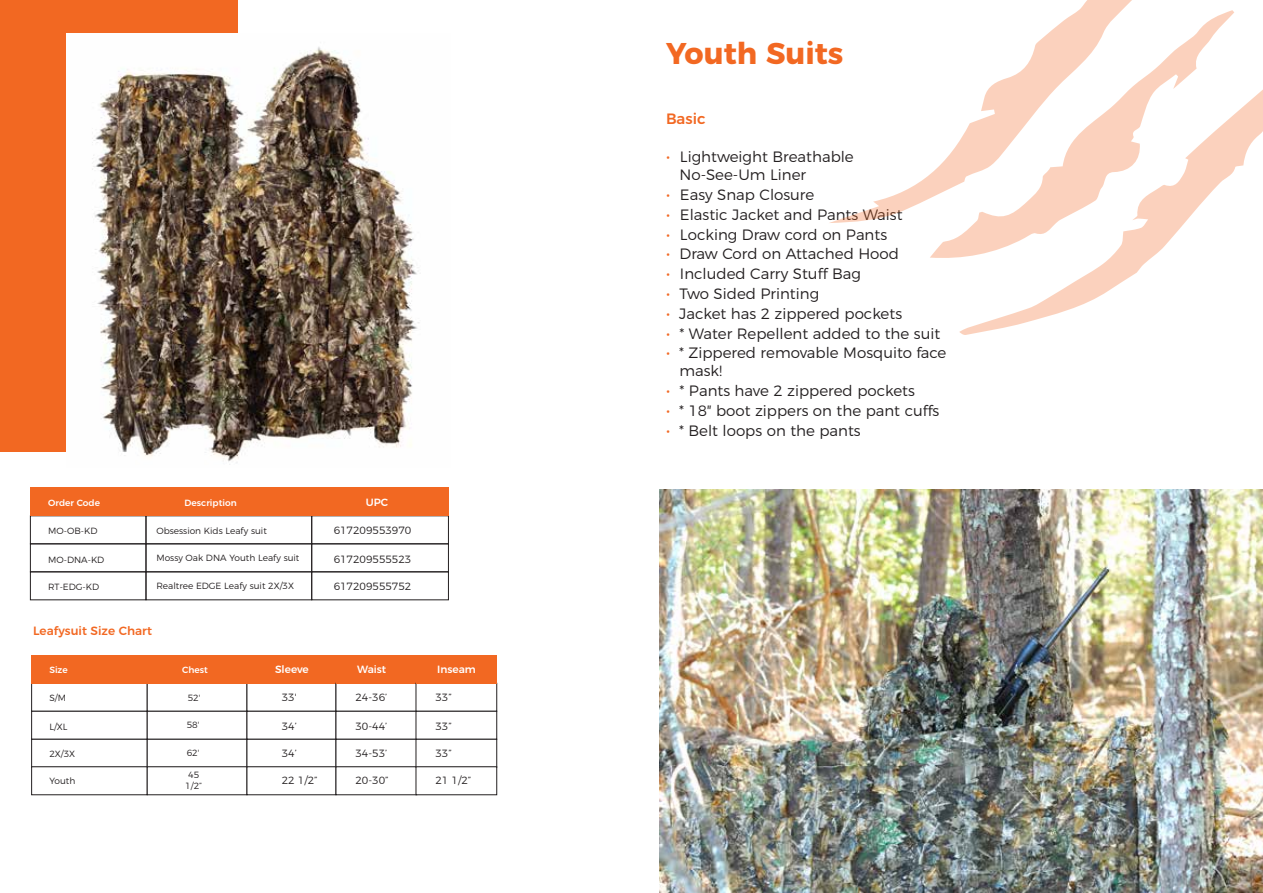
<style>
.page{position:relative;width:1263px;height:893px;background:#fff}
.page>*{position:absolute;margin:0;border:0;box-sizing:border-box;transform-origin:0 0}
.t1{font:700 30px "Montserrat";color:#f26822}
.t2{font:300 15px/18px "Montserrat";color:#231f20}
.t3{font:500 15px "Montserrat";color:#f26822}
.t4{font:500 12px "Montserrat";color:#f26822}
.t5{font:300 10.5px "Montserrat";color:#231f20}
.t6{font:500 10.5px "Montserrat";color:#fff}
.t7{font:300 9px/10.8px "Montserrat";color:#231f20;text-align:center}
.t8{font:500 9px "Montserrat";color:#fff}
.s1{font-size:16.5px;color:#f26822}
</style>
<div class="page">
<div style="left:0;top:0;width:237px;height:451px;background:#f26822"></div>
<svg style="left:829px;top:0;width:303px;height:223px"></svg>
<svg style="left:959px;top:89px;width:304px;height:246px"></svg>
<svg style="left:930px;top:10px;width:304px;height:250px"></svg>
<div style="left:30px;top:515px;width:116px;height:29px;border:1px solid #231f20"></div>
<div style="left:30px;top:543px;width:116px;height:29px;border:1px solid #231f20"></div>
<div style="left:146px;top:543px;width:166px;height:29px;border:1px solid #231f20"></div>
<div style="left:311px;top:543px;width:138px;height:29px;border:1px solid #231f20"></div>
<div style="left:30px;top:571px;width:116px;height:29px;border:1px solid #231f20"></div>
<div style="left:146px;top:571px;width:166px;height:29px;border:1px solid #231f20"></div>
<div style="left:311px;top:571px;width:138px;height:29px;border:1px solid #231f20"></div>
<div style="left:30px;top:488px;width:116px;height:28px;background:#f26822"></div>
<div style="left:146px;top:488px;width:168px;height:28px;background:#f26822"></div>
<div style="left:311px;top:488px;width:137px;height:28px;background:#f26822"></div>
<img style="left:659px;top:490px;width:604px;height:403px">
<div style="left:31px;top:711px;width:117px;height:29px;background:#fff;border:1px solid #231f20"></div>
<div style="left:147px;top:711px;width:100px;height:29px;background:#fff;border:1px solid #231f20"></div>
<div style="left:247px;top:711px;width:89px;height:29px;background:#fff;border:1px solid #231f20"></div>
<div style="left:31px;top:739px;width:117px;height:29px;background:#fff;border:1px solid #231f20"></div>
<div style="left:147px;top:739px;width:100px;height:29px;background:#fff;border:1px solid #231f20"></div>
<div style="left:247px;top:739px;width:89px;height:29px;background:#fff;border:1px solid #231f20"></div>
<div style="left:32px;top:655px;width:115px;height:28px;background:#f26822"></div>
<div style="left:147px;top:655px;width:100px;height:28px;background:#f26822"></div>
<div style="left:247px;top:655px;width:89px;height:28px;background:#f26822"></div>
<div style="left:336px;top:711px;width:81px;height:29px;background:#fff;border:1px solid #231f20"></div>
<div style="left:336px;top:739px;width:81px;height:29px;background:#fff;border:1px solid #231f20"></div>
<div style="left:336px;top:655px;width:81px;height:28px;background:#f26822"></div>
<div style="left:31px;top:766px;width:117px;height:29px;background:#fff;border:1px solid #231f20"></div>
<div style="left:147px;top:766px;width:100px;height:29px;background:#fff;border:1px solid #231f20"></div>
<div style="left:247px;top:766px;width:89px;height:29px;background:#fff;border:1px solid #231f20"></div>
<div style="left:336px;top:766px;width:81px;height:29px;background:#fff;border:1px solid #231f20"></div>
<div style="left:416px;top:711px;width:81px;height:29px;background:#fff;border:1px solid #231f20"></div>
<div style="left:416px;top:739px;width:81px;height:29px;background:#fff;border:1px solid #231f20"></div>
<div style="left:416px;top:655px;width:81px;height:28px;background:#f26822"></div>
<div style="left:416px;top:766px;width:81px;height:29px;background:#fff;border:1px solid #231f20"></div>
<img style="left:66px;top:33px;width:354px;height:432px">
<p class="t8" style="left:48px;top:495px;width:53px">Order Code</p>
<p class="t8" style="left:185px;top:495px;width:54px">Description</p>
<p class="t6" style="left:366px;top:493px;width:24px">UPC</p>
<p class="t7" style="left:48px;top:524px;width:51px">MO-OB-KD</p>
<p class="t7" style="left:156px;top:524px;width:112px">Obsession Kids Leafy suit</p>
<p class="t7" style="left:156px;top:552px;width:145px">Mossy Oak DNA Youth Leafy suit</p>
<p class="t7" style="left:156px;top:579px;width:139px">Realtree EDGE Leafy suit 2X/3X</p>
<p class="t7" style="left:48px;top:554px;width:58px">MO-DNA-KD</p>
<p class="t7" style="left:48px;top:580px;width:53px">RT-EDG-KD</p>
<p class="t5" style="left:334px;top:522px;width:79px">617209553970</p>
<p class="t5" style="left:334px;top:551px;width:79px">617209555523</p>
<p class="t5" style="left:334px;top:578px;width:79px">617209555752</p>
<p class="t4" style="left:33px;top:621px;width:120px">Leafysuit Size Chart</p>
<p class="t8" style="left:49px;top:662px;width:20px">Size</p>
<p class="t8" style="left:182px;top:662px;width:27px">Chest</p>
<p class="t6" style="left:275px;top:661px;width:35px">Sleeve</p>
<p class="t6" style="left:357px;top:661px;width:31px">Waist</p>
<p class="t7" style="left:49px;top:692px;width:18px">S/M</p>
<p class="t7" style="left:188px;top:692px;width:14px">52'</p>
<p class="t7" style="left:187px;top:719px;width:14px">58'</p>
<p class="t7" style="left:187px;top:747px;width:14px">62'</p>
<p class="t7" style="left:49px;top:721px;width:20px">L/XL</p>
<p class="t7" style="left:49px;top:748px;width:27px">2X/3X</p>
<p class="t5" style="left:282px;top:689px;width:16px">33'</p>
<p class="t5" style="left:282px;top:718px;width:17px">34’</p>
<p class="t5" style="left:282px;top:745px;width:17px">34’</p>
<p class="t5" style="left:355px;top:689px;width:33px">24-36’</p>
<p class="t5" style="left:355px;top:718px;width:33px">30-44’</p>
<p class="t5" style="left:355px;top:745px;width:33px">34-53’</p>
<p class="t7" style="left:185px;top:769px;width:18px">45<br>1/2”</p>
<p class="t7" style="left:49px;top:775px;width:28px">Youth</p>
<p class="t5" style="left:282px;top:772px;width:37px">22 1/2”</p>
<p class="t5" style="left:355px;top:772px;width:35px">20-30”</p>
<p class="t6" style="left:437px;top:661px;width:40px">Inseam</p>
<p class="t5" style="left:435px;top:689px;width:18px">33”</p>
<p class="t5" style="left:435px;top:718px;width:18px">33”</p>
<p class="t5" style="left:435px;top:745px;width:18px">33”</p>
<p class="t5" style="left:435px;top:772px;width:37px">21 1/2”</p>
<h1 class="t1" style="left:666px;top:29px;width:179px">Youth Suits</h1>
<p class="t3" style="left:666px;top:107px;width:41px">Basic</p>
<p class="t2" style="left:679px;top:146px;width:176px;text-indent:-13px"><span class="s1">•</span> Lightweight Breathable<br>No-See-Um Liner</p>
<p class="t2" style="left:666px;top:184px;width:150px"><span class="s1">•</span> Easy Snap Closure</p>
<p class="t2" style="left:666px;top:204px;width:238px"><span class="s1">•</span> Elastic Jacket and Pants Waist</p>
<p class="t2" style="left:666px;top:224px;width:223px"><span class="s1">•</span> Locking Draw cord on Pants</p>
<p class="t2" style="left:666px;top:244px;width:234px"><span class="s1">•</span> Draw Cord on Attached Hood</p>
<p class="t2" style="left:666px;top:263px;width:196px"><span class="s1">•</span> Included Carry Stuff Bag</p>
<p class="t2" style="left:666px;top:283px;width:155px"><span class="s1">•</span> Two Sided Printing</p>
<p class="t2" style="left:666px;top:303px;width:238px"><span class="s1">•</span> Jacket has 2 zippered pockets</p>
<p class="t2" style="left:666px;top:323px;width:276px"><span class="s1">•</span> * Water Repellent added to the suit</p>
<p class="t2" style="left:679px;top:343px;width:268px;text-indent:-13px"><span class="s1">•</span> * Zippered removable Mosquito face mask!</p>
<p class="t2" style="left:666px;top:380px;width:250px"><span class="s1">•</span> * Pants have 2 zippered pockets</p>
<p class="t2" style="left:666px;top:400px;width:275px"><span class="s1">•</span> * 18″ boot zippers on the pant cuffs</p>
<p class="t2" style="left:666px;top:420px;width:196px"><span class="s1">•</span> * Belt loops on the pants</p>
</div>
